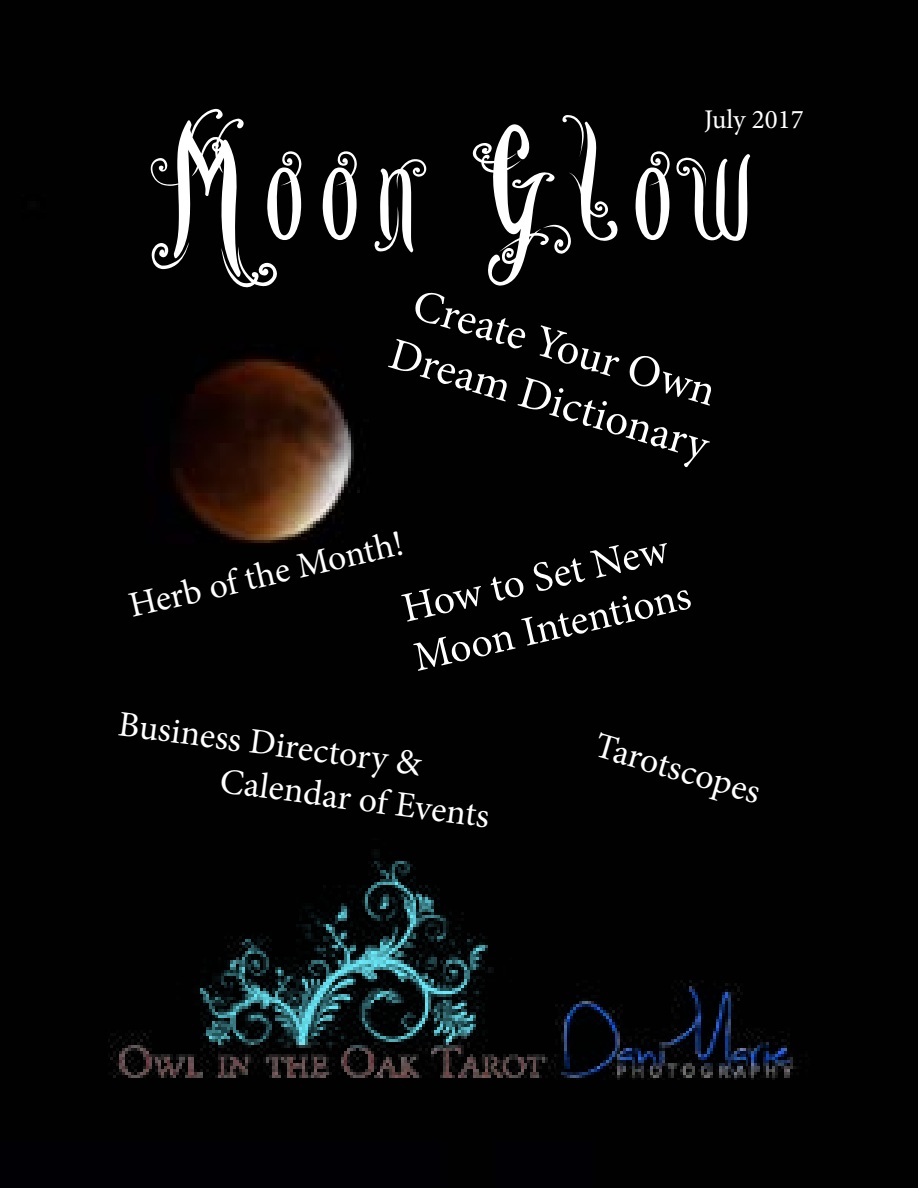
<style>
.page{position:relative;width:918px;height:1188px;background:#010101}
.page>*{position:absolute;margin:0;border:0;box-sizing:border-box;transform-origin:0 0}
.t1{font:180px "Lutin Paniquangoisse";letter-spacing:.08em;color:#fff}
.t2{font:45px/54.3px "Minion Pro";color:#fff}
.t3{font:42px/50.4px "Minion Pro";color:#fff}
.t4{font:36px/44.1px "Minion Pro";color:#fff}
.t5{font:27px "Minion Pro";color:#fff}
</style>
<div class="page">
<img style="left:556px;top:981px;width:254px;height:99px">
<img style="left:108px;top:838px;width:448px;height:242px">
<p class="t5" style="left:704px;top:101px;width:101px">July 2017</p>
<h1 class="t1" style="left:164px;top:67px;width:591px">Moon Glow</h1>
<p class="t2" style="left:413px;top:276px;width:332px;rotate:16deg">Create Your Own<br>Dream Dictionary</p>
<p class="t4" style="left:125px;top:584px;width:282px;rotate:-13deg">Herb of the Month!</p>
<p class="t3" style="left:397px;top:585px;width:285px;rotate:-13deg">How to Set New<br>Moon Intentions</p>
<p class="t4" style="left:228px;top:716px;width:273px;text-indent:-108px;rotate:7deg">Business Directory &amp;<br>Calendar of Events</p>
<p class="t4" style="left:603px;top:723px;width:172px;rotate:17deg">Tarotscopes</p>
</div>
